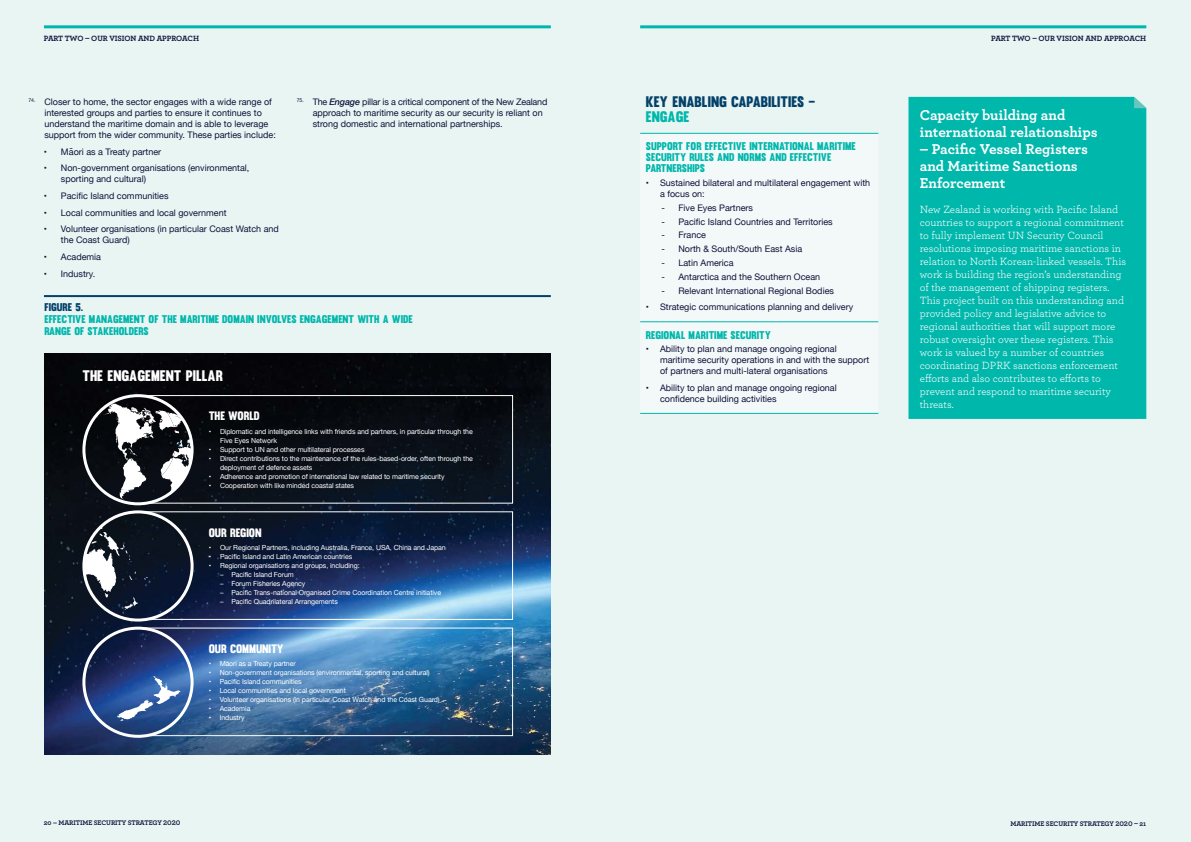
<style>
.page{position:relative;width:1191px;height:842px;background:#e9f5f3}
.page>*{position:absolute;margin:0;border:0;box-sizing:border-box;transform-origin:0 0}
.t1{font:700 15px/17px "Archer";color:#fff}
.t2{font:15px "Muro";color:#03416a}
.t3{font:15px "Muro";color:#fff}
.t4{font:15px "Muro";color:#00b7ac}
.t5{font:12px "Muro";letter-spacing:-.01em;color:#fff}
.t6{font:11px/13px "Archer";color:#fff}
.t7{font:11px/11px "Muro";color:#00b7ac}
.t8{font:11px "Muro";color:#03416a}
.t9{font:9px/11px "Helvetica Neue";color:#10113b}
.t10{font:700 8px "Archer";letter-spacing:-.01em;color:#10113b}
.t11{font:7px/9px "Helvetica Neue";letter-spacing:-.01em;color:#fff}
.t12{font:700 7px "Archer";letter-spacing:-.01em;color:#10113b}
.s1{font-weight:500;font-style:italic}
</style>
<div class="page">
<hr style="left:44px;top:25px;width:507px;height:3px;background:#00b7ac">
<img style="left:45px;top:354px;width:506px;height:400px">
<svg style="left:87px;top:404px;width:105px;height:101px;background:#525458"></svg>
<svg style="left:137px;top:395px;width:376px;height:109px;background:#181d24"></svg>
<svg style="left:84px;top:512px;width:53px;height:108px;background:#494f5a"></svg>
<svg style="left:137px;top:511px;width:376px;height:109px;background:#233b5f"></svg>
<img style="left:137px;top:627px;width:376px;height:110px">
<svg style="left:117px;top:676px;width:63px;height:45px;background:#5075b0"></svg>
<hr style="left:44px;top:295px;width:507px;height:2px;background:#03416a">
<hr style="left:640px;top:25px;width:506px;height:3px;background:#00b7ac">
<div style="left:908px;top:97px;width:238px;height:322px;background:#00b7ac"></div>
<svg style="left:1134px;top:97px;width:12px;height:11px"></svg>
<div style="left:640px;top:322px;width:238px;height:91px;background:#f3f9f8"></div>
<hr style="left:640px;top:133px;width:238px;height:1px;background:#00b7ac">
<hr style="left:640px;top:321px;width:238px;height:1px;background:#00b7ac">
<hr style="left:640px;top:413px;width:238px;height:1px;background:#00b7ac">
<p class="t10" style="left:44px;top:32px;width:157px">PART TWO – OUR VISION AND APPROACH</p>
<p class="t9" style="left:44px;top:97px;width:233px;text-indent:-16px"><sup>74.</sup> Closer to home, the sector engages with a wide range of interested groups and parties to ensure it continues to understand the maritime domain and is able to leverage support from the wider community. These parties include:</p>
<p class="t9" style="left:44px;top:146px;width:119px">• Ma-ori as a Treaty partner</p>
<p class="t9" style="left:61px;top:163px;width:190px;text-indent:-17px">• Non-government organisations (environmental, sporting and cultural)</p>
<p class="t9" style="left:44px;top:191px;width:126px">• Pacific Island communities</p>
<p class="t9" style="left:44px;top:207px;width:184px">• Local communities and local government</p>
<p class="t9" style="left:61px;top:224px;width:219px;text-indent:-17px">• Volunteer organisations (in particular Coast Watch and the Coast Guard)</p>
<p class="t9" style="left:44px;top:252px;width:59px">• Academia</p>
<p class="t9" style="left:44px;top:268px;width:53px">• Industry.</p>
<p class="t9" style="left:313px;top:97px;width:236px;text-indent:-16px"><sup>75.</sup> The <span class="s1">Engage</span> pillar is a critical component of the New Zealand approach to maritime security as our security is reliant on strong domestic and international partnerships.</p>
<p class="t8" style="left:44px;top:301px;width:40px">FIGURE 5.</p>
<p class="t7" style="left:44px;top:313px;width:370px;line-height:12px">EFFECTIVE MANAGEMENT OF THE MARITIME DOMAIN INVOLVES ENGAGEMENT WITH A WIDE<br>RANGE OF STAKEHOLDERS</p>
<h1 class="t3" style="left:82px;top:366px;width:142px">THE ENGAGEMENT PILLAR</h1>
<h2 class="t5" style="left:209px;top:409px;width:53px">THE WORLD</h2>
<p class="t11" style="left:220px;top:427px;width:254px;text-indent:-11px">• Diplomatic and intelligence links with friends and partners, in particular through the<br>Five Eyes Network</p>
<p class="t11" style="left:209px;top:445px;width:157px">• Support to UN and other multilateral processes</p>
<p class="t11" style="left:220px;top:454px;width:254px;text-indent:-11px">• Direct contributions to the maintenance of the rules-based-order, often through the deployment of defence assets</p>
<p class="t11" style="left:209px;top:472px;width:237px">• Adherence and promotion of international law related to maritime security</p>
<p class="t11" style="left:209px;top:481px;width:147px">• Cooperation with like minded coastal states</p>
<h2 class="t5" style="left:209px;top:525px;width:54px">OUR REGION</h2>
<p class="t11" style="left:209px;top:543px;width:239px">• Our Regional Partners, including Australia, France, USA, China and Japan</p>
<p class="t11" style="left:209px;top:552px;width:145px">• Pacific Island and Latin American countries</p>
<p class="t11" style="left:209px;top:561px;width:152px">• Regional organisations and groups, including:</p>
<p class="t11" style="left:220px;top:570px;width:75px">– Pacific Island Forum</p>
<p class="t11" style="left:220px;top:579px;width:87px">– Forum Fisheries Agency</p>
<p class="t11" style="left:220px;top:588px;width:223px">– Pacific Trans-national Organised Crime Coordination Centre initiative</p>
<p class="t11" style="left:220px;top:597px;width:119px">– Pacific Quadrilateral Arrangements</p>
<h2 class="t5" style="left:209px;top:641px;width:76px">OUR COMMUNITY</h2>
<p class="t11" style="left:209px;top:660px;width:88px">• Ma-ori as a Treaty partner</p>
<p class="t11" style="left:209px;top:669px;width:222px">• Non-government organisations (environmental, sporting and cultural)</p>
<p class="t11" style="left:209px;top:678px;width:94px">• Pacific Island communities</p>
<p class="t11" style="left:209px;top:687px;width:139px">• Local communities and local government</p>
<p class="t11" style="left:209px;top:696px;width:232px">• Volunteer organisations (in particular Coast Watch and the Coast Guard)</p>
<p class="t11" style="left:209px;top:705px;width:43px">• Academia</p>
<p class="t11" style="left:209px;top:714px;width:37px">• Industry</p>
<p class="t12" style="left:44px;top:817px;width:138px">20 – MARITIME SECURITY STRATEGY 2020</p>
<h1 class="t2" style="left:646px;top:93px;width:171px">KEY ENABLING CAPABILITIES –</h1>
<h1 class="t4" style="left:646px;top:108px;width:45px">ENGAGE</h1>
<p class="t7" style="left:646px;top:141px;width:212px">SUPPORT FOR EFFECTIVE INTERNATIONAL MARITIME<br>SECURITY RULES AND NORMS AND EFFECTIVE<br>PARTNERSHIPS</p>
<p class="t9" style="left:660px;top:178px;width:212px;text-indent:-14px">• Sustained bilateral and multilateral engagement with a focus on:</p>
<p class="t9" style="left:661px;top:203px;width:93px">- Five Eyes Partners</p>
<p class="t9" style="left:661px;top:216px;width:173px">- Pacific Island Countries and Territories</p>
<p class="t9" style="left:661px;top:230px;width:46px">- France</p>
<p class="t9" style="left:661px;top:244px;width:142px">- North &amp; South/South East Asia</p>
<p class="t9" style="left:661px;top:258px;width:74px">- Latin America</p>
<p class="t9" style="left:661px;top:272px;width:160px">- Antarctica and the Southern Ocean</p>
<p class="t9" style="left:661px;top:286px;width:174px">- Relevant International Regional Bodies</p>
<p class="t9" style="left:646px;top:302px;width:209px">• Strategic communications planning and delivery</p>
<p class="t7" style="left:646px;top:329px;width:127px">REGIONAL MARITIME SECURITY</p>
<p class="t9" style="left:660px;top:344px;width:211px;text-indent:-14px">• Ability to plan and manage ongoing regional maritime security operations in and with the support of partners and multi-lateral organisations</p>
<p class="t9" style="left:660px;top:383px;width:178px;text-indent:-14px">• Ability to plan and manage ongoing regional confidence building activities</p>
<p class="t10" style="left:991px;top:32px;width:157px">PART TWO – OUR VISION AND APPROACH</p>
<h1 class="t1" style="left:919px;top:106px;width:179px">Capacity building and international relationships</h1>
<h1 class="t1" style="left:919px;top:140px;width:170px">– Pacific Vessel Registers and Maritime Sanctions<br>Enforcement</h1>
<p class="t6" style="left:919px;top:202px;width:208px">New Zealand is working with Pacific Island countries to support a regional commitment to fully implement UN Security Council resolutions imposing maritime sanctions in relation to North Korean-linked vessels. This work is building the region’s understanding of the management of shipping registers.<br>This project built on this understanding and provided policy and legislative advice to regional authorities that will support more robust oversight over these registers. This work is valued by a number of countries coordinating DPRK sanctions enforcement efforts and also contributes to efforts to prevent and respond to maritime security threats.</p>
<p class="t12" style="left:1010px;top:818px;width:137px">MARITIME SECURITY STRATEGY 2020 – 21</p>
</div>
